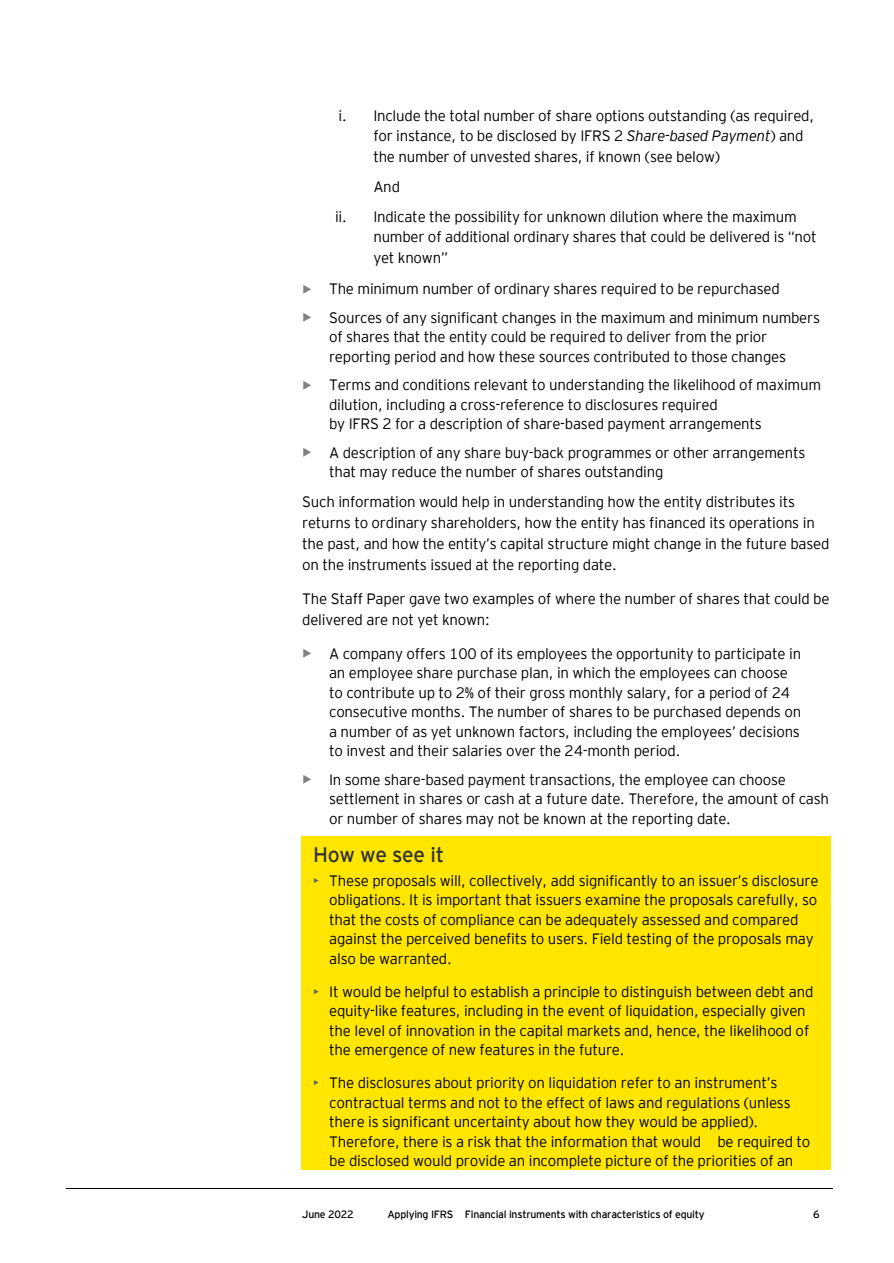
<style>
.page{position:relative;width:894px;height:1263px;background:#fff}
.page>*{position:absolute;margin:0;border:0;box-sizing:border-box;transform-origin:0 0}
.t1{font:21px "EY Interstate";letter-spacing:-.01em;color:#323232}
.t2{font:300 15px/19.5px "EY Interstate";letter-spacing:-.015em;color:#000}
.t3{font:10.5px "EY Interstate";letter-spacing:-.025em;color:#000}
.s1{font-style:italic}
.s2{font-weight:400;font-size:21px;color:#808080}
.s3{color:#646464}
</style>
<div class="page">
<hr style="left:66px;top:1188px;width:765px;height:1px;background:#000">
<div style="left:302px;top:837px;width:528px;height:33px;background:#ffe600"></div>
<hr style="left:302px;top:836px;width:528px;height:1px;background:#ffe600">
<hr style="left:301px;top:837px;width:1px;height:33px;background:#ffe600">
<hr style="left:830px;top:837px;width:1px;height:33px;background:#ffe600">
<div style="left:302px;top:870px;width:528px;height:20px;background:#ffe600"></div>
<div style="left:302px;top:890px;width:528px;height:19px;background:#ffe600"></div>
<div style="left:302px;top:909px;width:528px;height:20px;background:#ffe600"></div>
<div style="left:302px;top:929px;width:528px;height:19px;background:#ffe600"></div>
<svg style="left:301px;top:870px;width:1px;height:78px"></svg>
<svg style="left:830px;top:870px;width:1px;height:78px"></svg>
<div style="left:302px;top:948px;width:528px;height:33px;background:#ffe600"></div>
<hr style="left:301px;top:948px;width:1px;height:33px;background:#ffe600">
<hr style="left:830px;top:948px;width:1px;height:33px;background:#ffe600">
<div style="left:302px;top:981px;width:528px;height:20px;background:#ffe600"></div>
<div style="left:302px;top:1001px;width:528px;height:19px;background:#ffe600"></div>
<div style="left:302px;top:1020px;width:528px;height:20px;background:#ffe600"></div>
<svg style="left:301px;top:981px;width:1px;height:59px"></svg>
<svg style="left:830px;top:981px;width:1px;height:59px"></svg>
<div style="left:302px;top:1040px;width:528px;height:33px;background:#ffe600"></div>
<hr style="left:301px;top:1040px;width:1px;height:33px;background:#ffe600">
<hr style="left:830px;top:1040px;width:1px;height:33px;background:#ffe600">
<div style="left:302px;top:1073px;width:528px;height:19px;background:#ffe600"></div>
<div style="left:302px;top:1092px;width:528px;height:20px;background:#ffe600"></div>
<div style="left:302px;top:1112px;width:528px;height:19px;background:#ffe600"></div>
<div style="left:302px;top:1131px;width:528px;height:20px;background:#ffe600"></div>
<div style="left:302px;top:1151px;width:528px;height:19px;background:#ffe600"></div>
<svg style="left:301px;top:1073px;width:1px;height:97px"></svg>
<svg style="left:830px;top:1073px;width:1px;height:97px"></svg>
<p class="t2" style="left:373px;top:105px;width:442px;line-height:20.7px;text-indent:-35px">i. Include the total number of share options outstanding (as required, for instance, to be disclosed by IFRS 2 <span class="s1">Share-based Payment</span>) and the number of unvested shares, if known (see below)</p>
<p class="t2" style="left:373px;top:176px;width:28px">And</p>
<p class="t2" style="left:373px;top:206px;width:444px;line-height:20.7px;text-indent:-38px">ii. Indicate the possibility for unknown dilution where the maximum number of additional ordinary shares that could be delivered is “not yet known”</p>
<p class="t2" style="left:302px;top:279px;width:479px"><span class="s2">•</span> The minimum number of ordinary shares required to be repurchased</p>
<p class="t2" style="left:329px;top:307px;width:492px;text-indent:-27px"><span class="s2">•</span> Sources of any significant changes in the maximum and minimum numbers of shares that the entity could be required to deliver from the prior reporting period and how these sources contributed to those changes</p>
<p class="t2" style="left:329px;top:375px;width:493px;text-indent:-27px"><span class="s2">•</span> Terms and conditions relevant to understanding the likelihood of maximum dilution, including a cross-reference to disclosures required<br>by IFRS 2 for a description of share-based payment arrangements</p>
<p class="t2" style="left:329px;top:442px;width:477px;text-indent:-27px"><span class="s2">•</span> A description of any share buy-back programmes or other arrangements that may reduce the number of shares outstanding</p>
<p class="t2" style="left:302px;top:490px;width:528px;line-height:21px">Such information would help in understanding how the entity distributes its returns to ordinary shareholders, how the entity has financed its operations in the past, and how the entity’s capital structure might change in the future based on the instruments issued at the reporting date.</p>
<p class="t2" style="left:302px;top:588px;width:528px;line-height:21px">The Staff Paper gave two examples of where the number of shares that could be delivered are not yet known:</p>
<p class="t2" style="left:329px;top:643px;width:473px;text-indent:-27px"><span class="s2">•</span> A company offers 100 of its employees the opportunity to participate in an employee share purchase plan, in which the employees can choose to contribute up to 2% of their gross monthly salary, for a period of 24 consecutive months. The number of shares to be purchased depends on a number of as yet unknown factors, including the employees’ decisions to invest and their salaries over the 24-month period.</p>
<p class="t2" style="left:329px;top:769px;width:501px;text-indent:-27px"><span class="s2">•</span> In some share-based payment transactions, the employee can choose settlement in shares or cash at a future date. Therefore, the amount of cash or number of shares may not be known at the reporting date.</p>
<p class="t1" style="left:313px;top:842px;width:132px">How we see it</p>
<p class="t2" style="left:329px;top:870px;width:490px;text-indent:-16px"><span class="s3">•</span> These proposals will, collectively, add significantly to an issuer’s disclosure obligations. It is important that issuers examine the proposals carefully, so that the costs of compliance can be adequately assessed and compared against the perceived benefits to users. Field testing of the proposals may also be warranted.</p>
<p class="t2" style="left:329px;top:981px;width:485px;text-indent:-16px"><span class="s3">•</span> It would be helpful to establish a principle to distinguish between debt and equity-like features, including in the event of liquidation, especially given the level of innovation in the capital markets and, hence, the likelihood of the emergence of new features in the future.</p>
<p class="t2" style="left:329px;top:1073px;width:482px;text-indent:-16px"><span class="s3">•</span> The disclosures about priority on liquidation refer to an instrument’s contractual terms and not to the effect of laws and regulations (unless there is significant uncertainty about how they would be applied).<br>Therefore, there is a risk that the information that would be required to be disclosed would provide an incomplete picture of the priorities of an</p>
<p class="t3" style="left:302px;top:1208px;width:53px">June 2022</p>
<p class="t3" style="left:387px;top:1208px;width:318px">Applying IFRS Financial instruments with characteristics of equity</p>
<p class="t3" style="left:812px;top:1208px;width:8px">6</p>
</div>
